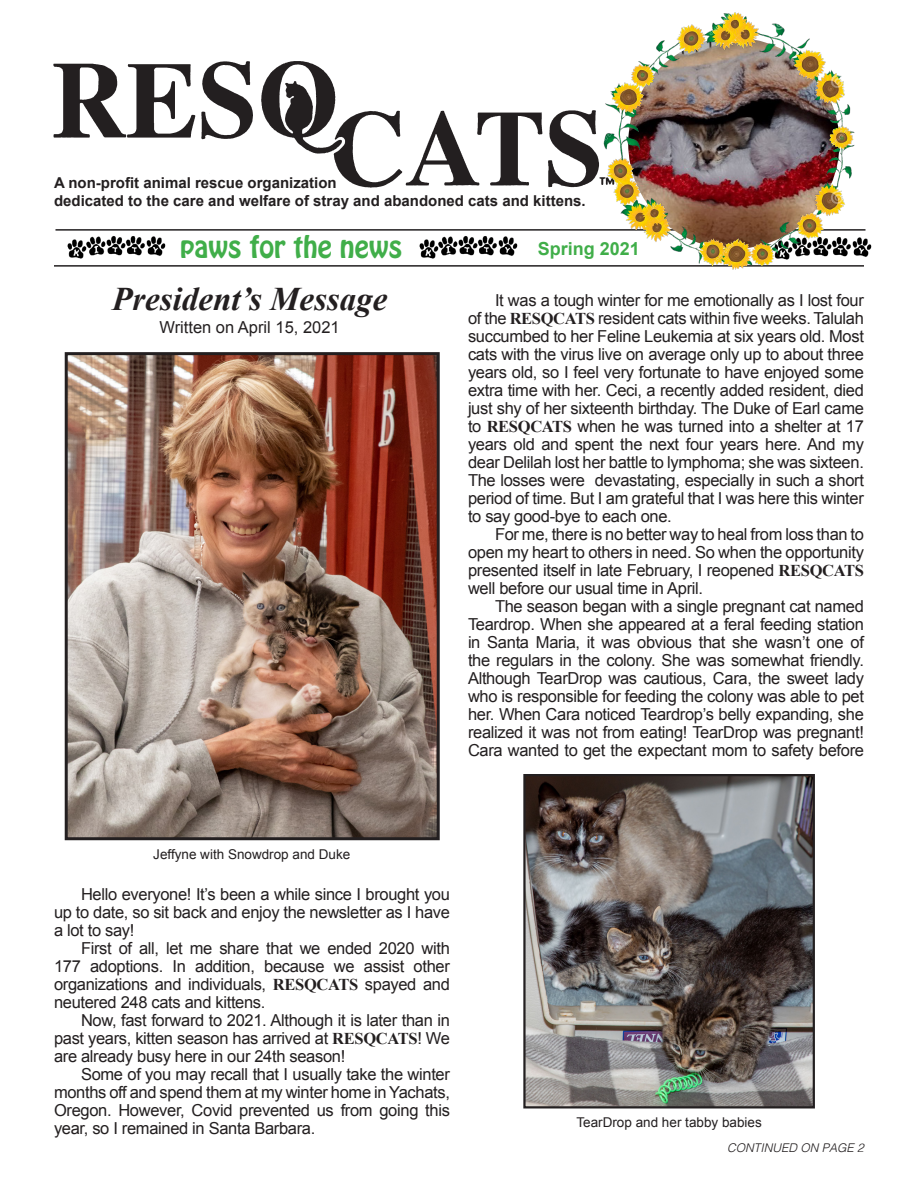
<style>
.page{position:relative;width:918px;height:1188px;background:#fff}
.page>*{position:absolute;margin:0;border:0;box-sizing:border-box;transform-origin:0 0}
.t1{font:italic 700 33px "Times New Roman";color:#231f20}
.t2{font:27px "Hobo Std";color:#40ae49}
.t3{font:700 18px "Arial";color:#40ae49}
.t4{font:16.5px/18px "Arial";letter-spacing:-.02em;color:#231f20;text-align:justify}
.t5{font:16.5px "Arial";color:#231f20}
.t6{font:700 15px "Arial";color:#231f20}
.t7{font:13.5px "Arial";color:#231f20}
.t8{font:italic 300 12px "Helvetica";color:#231f20}
.s1{font-family:"Times New Roman";font-weight:700}
</style>
<div class="page">
<img style="left:69px;top:356px;width:367px;height:480px">
<div style="left:65px;top:352px;width:375px;height:488px;border:3px solid #231f20"></div>
<img style="left:866px;top:238px;width:6px;height:19px">
<hr style="left:56px;top:229px;width:810px;height:2px;background:#231f20">
<img style="left:53px;top:61px;width:547px;height:127px">
<hr style="left:54px;top:265px;width:810px;height:2px;background:#231f20">
<img style="left:67px;top:236px;width:99px;height:23px">
<img style="left:419px;top:236px;width:99px;height:23px">
<img style="left:600px;top:12px;width:266px;height:258px">
<img style="left:526px;top:777px;width:286px;height:328px">
<div style="left:523px;top:774px;width:292px;height:334px;border:2px solid #231f20"></div>
<p class="t6" style="left:54px;top:173px;width:284px">A non-profit animal rescue organization</p>
<p class="t6" style="left:54px;top:191px;width:533px">dedicated to the care and welfare of stray and abandoned cats and kittens.</p>
<p class="t2" style="left:180px;top:228px;width:224px">paws for the news</p>
<p class="t1" style="left:112px;top:276px;width:277px">President’s Message</p>
<p class="t3" style="left:538px;top:237px;width:104px">Spring 2021</p>
<p class="t4" style="left:468px;top:291px;width:398px;text-indent:27px">It was a tough winter for me emotionally as I lost four of the <span class="s1">RESQCATS</span> resident cats within five weeks. Talulah succumbed to her Feline Leukemia at six years old. Most cats with the virus live on average only up to about three years old, so I feel very fortunate to have enjoyed some extra time with her. Ceci, a recently added resident, died just shy of her sixteenth birthday. The Duke of Earl came to <span class="s1">RESQCATS</span> when he was turned into a shelter at 17 years old and spent the next four years here. And my dear Delilah lost her battle to lymphoma; she was sixteen.<br>The losses were devastating, especially in such a short period of time. But I am grateful that I was here this winter to say good-bye to each one.</p>
<p class="t4" style="left:468px;top:525px;width:398px;text-indent:27px">For me, there is no better way to heal from loss than to open my heart to others in need. So when the opportunity presented itself in late February, I reopened <span class="s1">RESQCATS </span>well before our usual time in April.</p>
<p class="t4" style="left:468px;top:597px;width:398px;text-indent:27px">The season began with a single pregnant cat named Teardrop. When she appeared at a feral feeding station in Santa Maria, it was obvious that she wasn’t one of the regulars in the colony. She was somewhat friendly.<br>Although TearDrop was cautious, Cara, the sweet lady who is responsible for feeding the colony was able to pet her. When Cara noticed Teardrop’s belly expanding, she realized it was not from eating! TearDrop was pregnant!<br>Cara wanted to get the expectant mom to safety before</p>
<p class="t5" style="left:159px;top:316px;width:182px">Written on April 15, 2021</p>
<p class="t7" style="left:153px;top:845px;width:199px">Jeffyne with Snowdrop and Duke</p>
<p class="t4" style="left:54px;top:885px;width:397px;text-indent:27px">Hello everyone! It’s been a while since I brought you up to date, so sit back and enjoy the newsletter as I have a lot to say!</p>
<p class="t4" style="left:54px;top:939px;width:397px;text-indent:27px">First of all, let me share that we ended 2020 with 177 adoptions. In addition, because we assist other organizations and individuals, <span class="s1">RESQCATS</span> spayed and neutered 248 cats and kittens.</p>
<p class="t4" style="left:54px;top:1011px;width:397px;text-indent:27px">Now, fast forward to 2021. Although it is later than in past years, kitten season has arrived at <span class="s1">RESQCATS</span>! We are already busy here in our 24th season!</p>
<p class="t4" style="left:54px;top:1065px;width:397px;text-indent:27px">Some of you may recall that I usually take the winter months off and spend them at my winter home in Yachats, Oregon. However, Covid prevented us from going this year, so I remained in Santa Barbara.</p>
<p class="t7" style="left:576px;top:1114px;width:187px">TearDrop and her tabby babies</p>
<p class="t8" style="left:727px;top:1138px;width:138px">CONTINUED ON PAGE 2</p>
</div>
